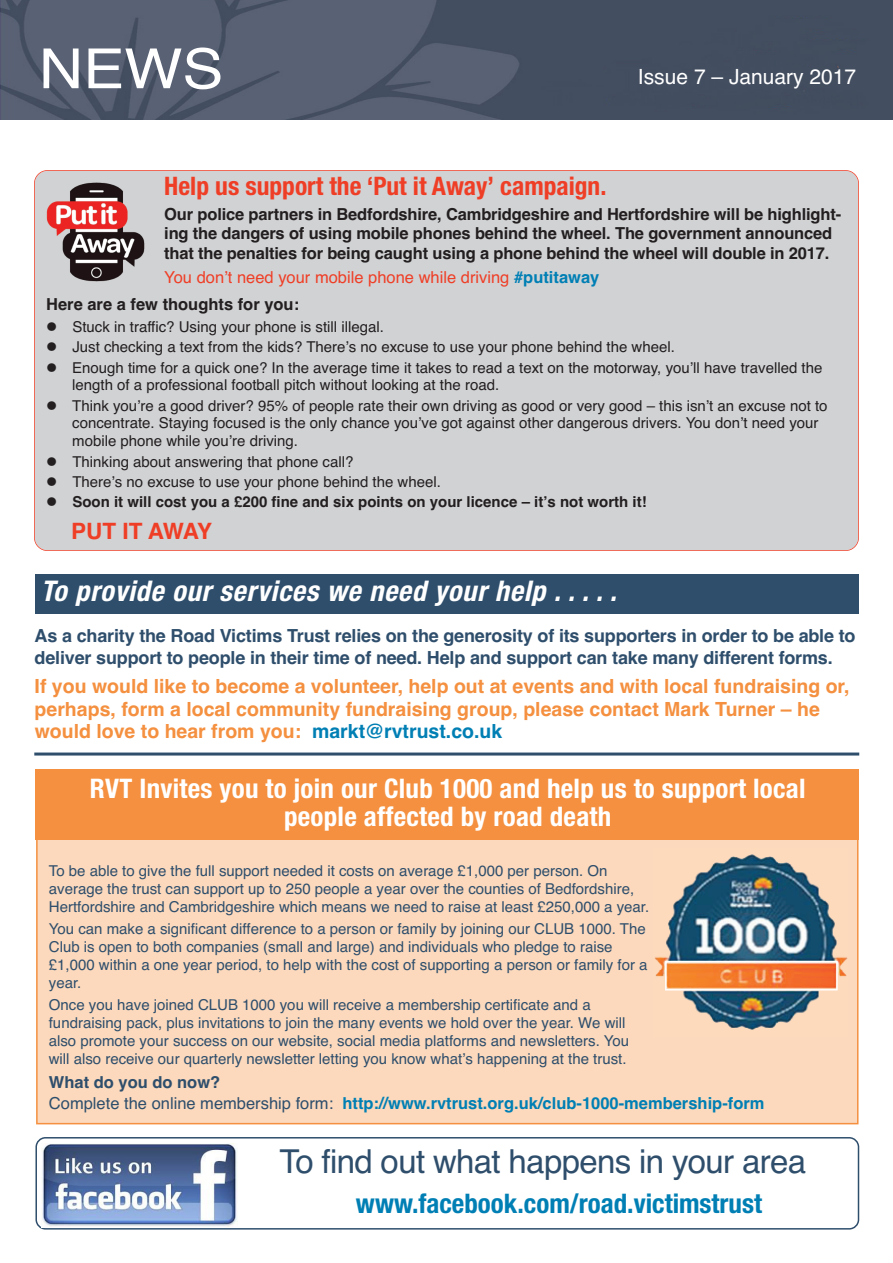
<style>
.page{position:relative;width:893px;height:1263px;background:#fff}
.page>*{position:absolute;margin:0;border:0;box-sizing:border-box;transform-origin:0 0}
.t1{font:55.35px "Helvetica";color:#fff;scale:1.11 1}
.t2{font:33px "Helvetica";letter-spacing:-.02em;color:#2e4e6c}
.t3{font:italic 700 condensed 28.5px "Helvetica Neue";color:#fff}
.t4{font:700 condensed 27px/28.5px "Helvetica Neue";letter-spacing:.01em;color:#fff;text-align:center}
.t5{font:700 condensed 27px "Helvetica Neue";color:#007fb4}
.t6{font:700 condensed 25.5px "Helvetica Neue";color:#ef3e26}
.t7{font:700 22.5px "Helvetica";letter-spacing:-.03em;color:#ef3e26}
.t8{font:21px "Helvetica";color:#fff}
.t9{font:700 19.5px/22.5px "Helvetica";color:#f4903f}
.t10{font:700 18px/22.5px "Helvetica";letter-spacing:-.01em;color:#2e4e6c}
.t11{font:700 16.5px/19.8px "Helvetica";letter-spacing:-.01em;color:#231f20}
.t12{font:700 16.5px/21px "Helvetica";color:#007fb4}
.t13{font:16.5px/27.3px "Helvetica";color:#ef3e26}
.t14{font:15px/18px "Helvetica";color:#2e4e6c}
.t15{font:15px/20.1px "Helvetica";color:#231f20}
.t16{font:700 15px "Helvetica";color:#231f20}
.s1{font-weight:700;color:#007fb4}
.s2{font-weight:700;color:#231f20}
.s3{color:#007fb4}
.s4{color:#2e4e6c}
.s5{font-weight:400;color:#2e4e6c}
</style>
<div class="page">
<div style="left:35px;top:171px;width:823px;height:379px;background:#d1d2d4;border-radius:13px"></div>
<div style="left:34px;top:170px;width:825px;height:381px;border:2px solid #ef3e26;border-radius:14px"></div>
<svg style="left:35px;top:1137px;width:824px;height:92px"></svg>
<div style="left:38px;top:774px;width:819px;height:349px;background:#fcd9bc"></div>
<img style="left:0;top:0;width:893px;height:119px">
<div style="left:36px;top:574px;width:823px;height:39px;background:#2e4e6c"></div>
<div style="left:35px;top:769px;width:824px;height:70px;background:#f4903f"></div>
<img style="left:655px;top:854px;width:192px;height:176px">
<img style="left:41px;top:1144px;width:197px;height:83px">
<hr style="left:34px;top:752px;width:825px;height:3px;background:#2e4e6c">
<div style="left:665px;top:961px;width:173px;height:29px;border:2px solid #fff"></div>
<img style="left:47px;top:182px;width:98px;height:100px">
<h1 class="t1" style="left:39px;top:37px;width:168px">NEWS</h1>
<h3 class="t8" style="left:638px;top:65px;width:220px">Issue 7 – January 2017</h3>
<h3 class="t6" style="left:164px;top:171px;width:444px">Help us support the ‘Put it Away’ campaign.</h3>
<p class="t11" style="left:164px;top:204px;width:678px">Our police partners in Bedfordshire, Cambridgeshire and Hertfordshire will be highlight&shy;ing the dangers of using mobile phones behind the wheel. The government announced that the penalties for being caught using a phone behind the wheel will double in 2017.</p>
<p class="t13" style="left:46px;top:264px;width:555px;text-indent:118px">You donʼt need your mobile phone while driving <span class="s1">#putitaway<br></span><span class="s2">Here are a few thoughts for you:</span></p>
<p class="t15" style="left:72px;top:317px;width:752px">Stuck in traffic? Using your phone is still illegal.<br>Just checking a text from the kids? Thereʼs no excuse to use your phone behind the wheel.<br>Enough time for a quick one? In the average time it takes to read a text on the motorway, youʼll have travelled the</p>
<p class="t15" style="left:72px;top:375px;width:757px">length of a professional football pitch without looking at the road.<br>Think youʼre a good driver? 95% of people rate their own driving as good or very good – this isnʼt an excuse not to</p>
<p class="t15" style="left:72px;top:414px;width:748px;line-height:18px">concentrate. Staying focused is the only chance youʼve got against other dangerous drivers. You donʼt need your mobile phone while youʼre driving.</p>
<p class="t15" style="left:72px;top:452px;width:370px">Thinking about answering that phone call?<br>Thereʼs no excuse to use your phone behind the wheel.</p>
<p class="t16" style="left:72px;top:493px;width:576px">Soon it will cost you a £200 fine and six points on your licence – itʼs not worth it!</p>
<h3 class="t7" style="left:71px;top:518px;width:142px">PUT IT AWAY</h3>
<h3 class="t3" style="left:41px;top:574px;width:585px">To provide our services we need your help . . . . .</h3>
<p class="t10" style="left:35px;top:624px;width:822px">As a charity the Road Victims Trust relies on the generosity of its supporters in order to be able to deliver support to people in their time of need. Help and support can take many different forms.</p>
<h3 class="t9" style="left:35px;top:675px;width:816px">If you would like to become a volunteer, help out at events and with local fundraising or, perhaps, form a local community fundraising group, please contact Mark Turner – he would love to hear from you: <span class="s3">markt@rvtrust.co.uk</span></h3>
<h3 class="t4" style="left:90px;top:773px;width:717px">RVT Invites you to join our Club 1000 and help us to support local people affected by road death</h3>
<p class="t14" style="left:49px;top:861px;width:602px">To be able to give the full support needed it costs on average £1,000 per person. On average the trust can support up to 250 people a year over the counties of Bedfordshire,<br>Hertfordshire and Cambridgeshire which means we need to raise at least £250,000 a year.</p>
<p class="t14" style="left:49px;top:920px;width:600px">You can make a significant difference to a person or family by joining our CLUB 1000. The Club is open to both companies (small and large) and individuals who pledge to raise £1,000 within a one year period, to help with the cost of supporting a person or family for a year.</p>
<p class="t14" style="left:49px;top:996px;width:582px">Once you have joined CLUB 1000 you will receive a membership certificate and a fundraising pack, plus invitations to join the many events we hold over the year. We will also promote your success on our website, social media platforms and newsletters. You will also receive our quarterly newsletter letting you know whatʼs happening at the trust.</p>
<p class="t12" style="left:49px;top:1072px;width:717px"><span class="s4">What do you do now?<br></span><span class="s5">Complete the online membership form:</span> http://www.rvtrust.org.uk/club-1000-membership-form</p>
<h2 class="t2" style="left:280px;top:1142px;width:528px">To find out what happens in your area</h2>
<h3 class="t5" style="left:356px;top:1186px;width:408px">www.facebook.com/road.victimstrust</h3>
</div>
